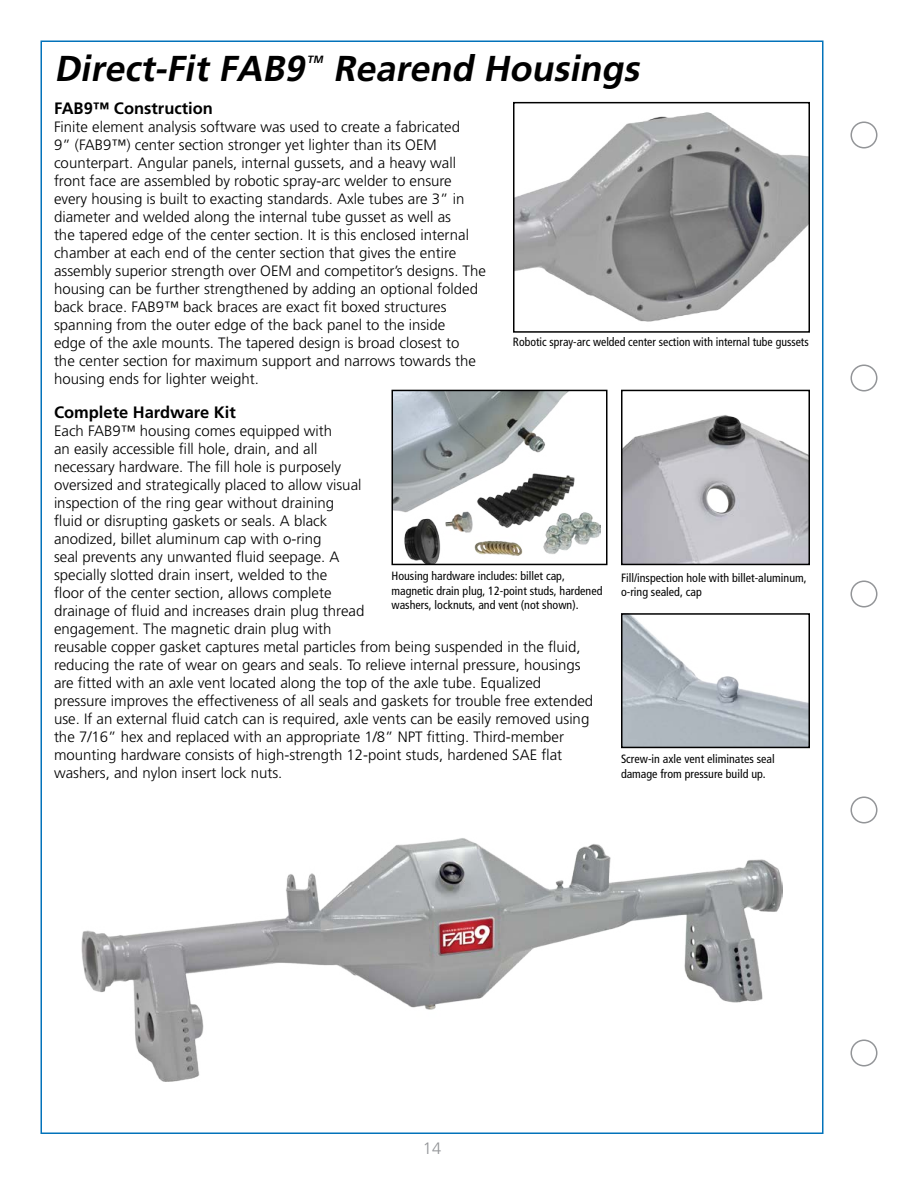
<style>
.page{position:relative;width:918px;height:1188px;background:#fff}
.page>*{position:absolute;margin:0;border:0;box-sizing:border-box;transform-origin:0 0}
.t1{font:italic 700 36px "Frutiger LT Std";color:#000}
.t2{font:700 16.5px "Frutiger LT Std";color:#000}
.t3{font:300 16.5px "Frutiger LT Std";color:#939598}
.t4{font:300 15px/18px "Frutiger LT Std";color:#000}
.t5{font:condensed 12px/14.4px "Frutiger LT Std";color:#000}
.t6{font:italic 700 10.5px "Frutiger LT Std";color:#000}
</style>
<div class="page">
<div style="left:850px;top:1040px;width:28px;height:26px;border:2px solid #939598;border-radius:50%"></div>
<div style="left:850px;top:364px;width:28px;height:28px;border:2px solid #939598;border-radius:50%"></div>
<div style="left:850px;top:580px;width:28px;height:28px;border:2px solid #939598;border-radius:50%"></div>
<div style="left:850px;top:796px;width:28px;height:28px;border:2px solid #939598;border-radius:50%"></div>
<div style="left:850px;top:122px;width:28px;height:26px;border:2px solid #939598;border-radius:50%"></div>
<img style="left:81px;top:838px;width:702px;height:244px">
<img style="left:516px;top:112px;width:291px;height:210px">
<div style="left:513px;top:102px;width:297px;height:231px;border:2px solid #000"></div>
<img style="left:624px;top:415px;width:183px;height:147px">
<div style="left:621px;top:390px;width:189px;height:175px;border:2px solid #000"></div>
<img style="left:624px;top:616px;width:183px;height:129px">
<div style="left:621px;top:613px;width:189px;height:135px;border:2px solid #000"></div>
<img style="left:395px;top:393px;width:205px;height:169px">
<div style="left:392px;top:390px;width:216px;height:175px;border:2px solid #000"></div>
<h1 class="t1" style="left:54px;top:47px;width:259px">Direct-Fit FAB9</h1>
<p class="t6" style="left:307px;top:53px;width:19px">TM</p>
<h1 class="t1" style="left:333px;top:47px;width:315px">Rearend Housings</h1>
<p class="t2" style="left:54px;top:99px;width:160px">FAB9™ Construction</p>
<p class="t4" style="left:54px;top:118px;width:433px">Finite element analysis software was used to create a fabricated<br>9” (FAB9™) center section stronger yet lighter than its OEM counterpart. Angular panels, internal gussets, and a heavy wall front face are assembled by robotic spray-arc welder to ensure every housing is built to exacting standards. Axle tubes are 3” in diameter and welded along the internal tube gusset as well as<br>the tapered edge of the center section. It is this enclosed internal chamber at each end of the center section that gives the entire assembly superior strength over OEM and competitor’s designs. The housing can be further strengthened by adding an optional folded back brace. FAB9™ back braces are exact fit boxed structures spanning from the outer edge of the back panel to the inside<br>edge of the axle mounts. The tapered design is broad closest to<br>the center section for maximum support and narrows towards the housing ends for lighter weight.</p>
<p class="t2" style="left:54px;top:402px;width:183px">Complete Hardware Kit</p>
<p class="t4" style="left:54px;top:422px;width:541px">Each FAB9™ housing comes equipped with<br>an easily accessible fill hole, drain, and all<br>necessary hardware. The fill hole is purposely<br>oversized and strategically placed to allow visual<br>inspection of the ring gear without draining<br>fluid or disrupting gaskets or seals. A black<br>anodized, billet aluminum cap with o-ring<br>seal prevents any unwanted fluid seepage. A<br>specially slotted drain insert, welded to the<br>floor of the center section, allows complete<br>drainage of fluid and increases drain plug thread<br>engagement. The magnetic drain plug with<br>reusable copper gasket captures metal particles from being suspended in the fluid, reducing the rate of wear on gears and seals. To relieve internal pressure, housings are fitted with an axle vent located along the top of the axle tube. Equalized pressure improves the effectiveness of all seals and gaskets for trouble free extended use. If an external fluid catch can is required, axle vents can be easily removed using the 7/16” hex and replaced with an appropriate 1/8” NPT fitting. Third-member mounting hardware consists of high-strength 12-point studs, hardened SAE flat washers, and nylon insert lock nuts.</p>
<p class="t5" style="left:513px;top:335px;width:297px">Robotic spray-arc welded center section with internal tube gussets</p>
<p class="t5" style="left:392px;top:569px;width:212px">Housing hardware includes: billet cap, magnetic drain plug, 12-point studs, hardened washers, locknuts, and vent (not shown).</p>
<p class="t5" style="left:621px;top:570px;width:187px">Fill/inspection hole with billet-aluminum, o-ring sealed, cap</p>
<p class="t5" style="left:621px;top:752px;width:155px">Screw-in axle vent eliminates seal damage from pressure build up.</p>
<p class="t3" style="left:423px;top:1139px;width:20px">14</p>
</div>
